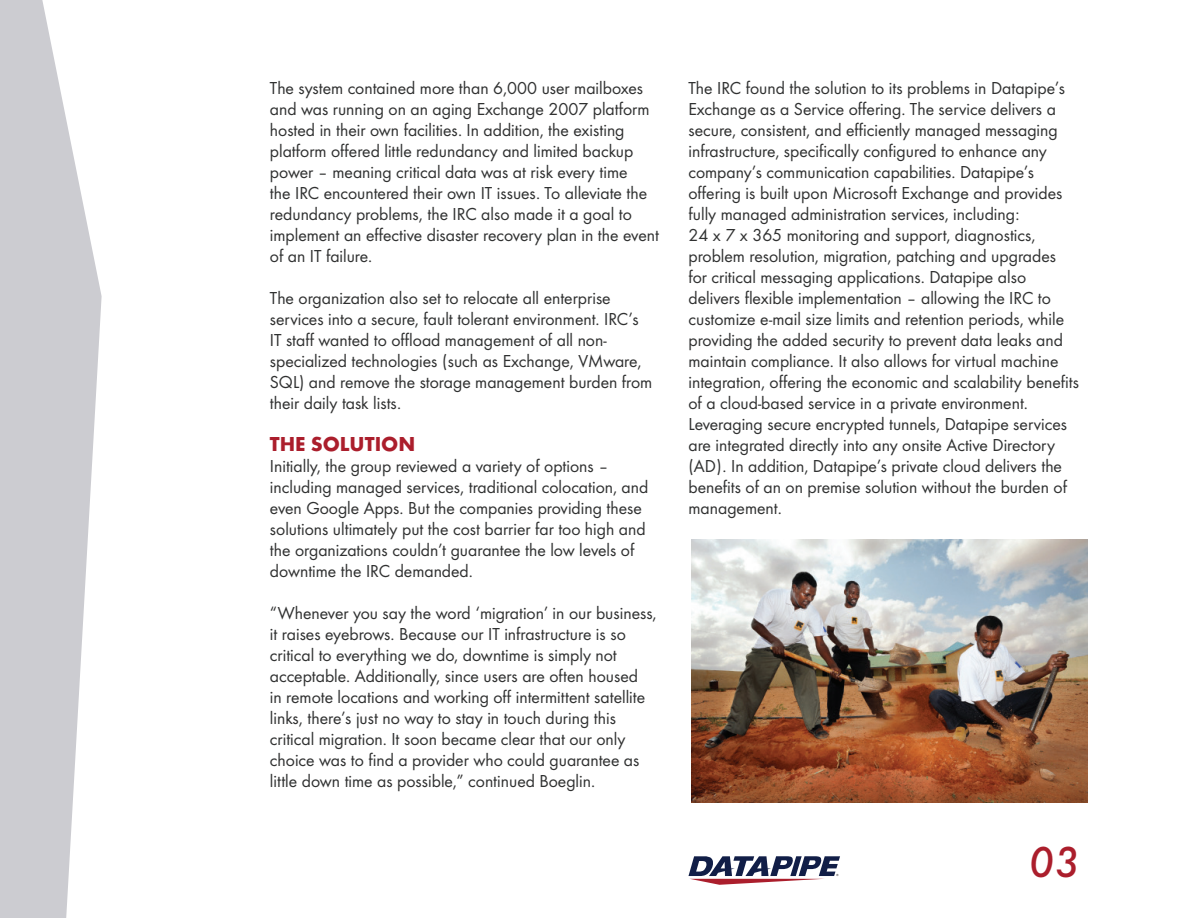
<style>
.page{position:relative;width:1188px;height:918px;background:#fff}
.page>*{position:absolute;margin:0;border:0;box-sizing:border-box;transform-origin:0 0}
.t1{font:italic 500 45px "Futura";color:#ab1e2c}
.t2{font:700 21px "Futura";color:#ab1e2c}
.t3{font:18px/21px "Futura Boo";color:#303131}
</style>
<div class="page">
<svg style="left:0;top:0;width:102px;height:918px;fill:#ccccd1"></svg>
<svg style="left:688px;top:856px;width:152px;height:29px"></svg>
<img style="left:691px;top:539px;width:396px;height:264px">
<p class="t3" style="left:270px;top:78px;width:391px">The system contained more than 6,000 user mailboxes and was running on an aging Exchange 2007 platform hosted in their own facilities. In addition, the existing platform offered little redundancy and limited backup power – meaning critical data was at risk every time<br>the IRC encountered their own IT issues. To alleviate the redundancy problems, the IRC also made it a goal to implement an effective disaster recovery plan in the event of an IT failure.</p>
<p class="t3" style="left:270px;top:288px;width:384px">The organization also set to relocate all enterprise services into a secure, fault tolerant environment. IRC’s IT staff wanted to offload management of all non&shy;specialized technologies (such as Exchange, VMware, SQL) and remove the storage management burden from their daily task lists.</p>
<p class="t2" style="left:270px;top:429px;width:147px">THE SOLUTION</p>
<p class="t3" style="left:270px;top:456px;width:380px">Initially, the group reviewed a variety of options – including managed services, traditional colocation, and even Google Apps. But the companies providing these solutions ultimately put the cost barrier far too high and the organizations couldn’t guarantee the low levels of downtime the IRC demanded.</p>
<p class="t3" style="left:270px;top:603px;width:388px">“Whenever you say the word ‘migration’ in our business, it raises eyebrows. Because our IT infrastructure is so critical to everything we do, downtime is simply not acceptable. Additionally, since users are often housed<br>in remote locations and working off intermittent satellite links, there’s just no way to stay in touch during this critical migration. It soon became clear that our only choice was to find a provider who could guarantee as little down time as possible,” continued Boeglin.</p>
<p class="t3" style="left:688px;top:78px;width:392px">The IRC found the solution to its problems in Datapipe’s Exchange as a Service offering. The service delivers a secure, consistent, and efficiently managed messaging infrastructure, specifically configured to enhance any company’s communication capabilities. Datapipe’s offering is built upon Microsoft Exchange and provides fully managed administration services, including:<br>24 x 7 x 365 monitoring and support, diagnostics, problem resolution, migration, patching and upgrades for critical messaging applications. Datapipe also delivers flexible implementation – allowing the IRC to customize e-mail size limits and retention periods, while providing the added security to prevent data leaks and maintain compliance. It also allows for virtual machine integration, offering the economic and scalability benefits of a cloud-based service in a private environment.<br>Leveraging secure encrypted tunnels, Datapipe services are integrated directly into any onsite Active Directory (AD). In addition, Datapipe’s private cloud delivers the benefits of an on premise solution without the burden of management.</p>
<h1 class="t1" style="left:1029px;top:830px;width:53px">03</h1>
</div>
